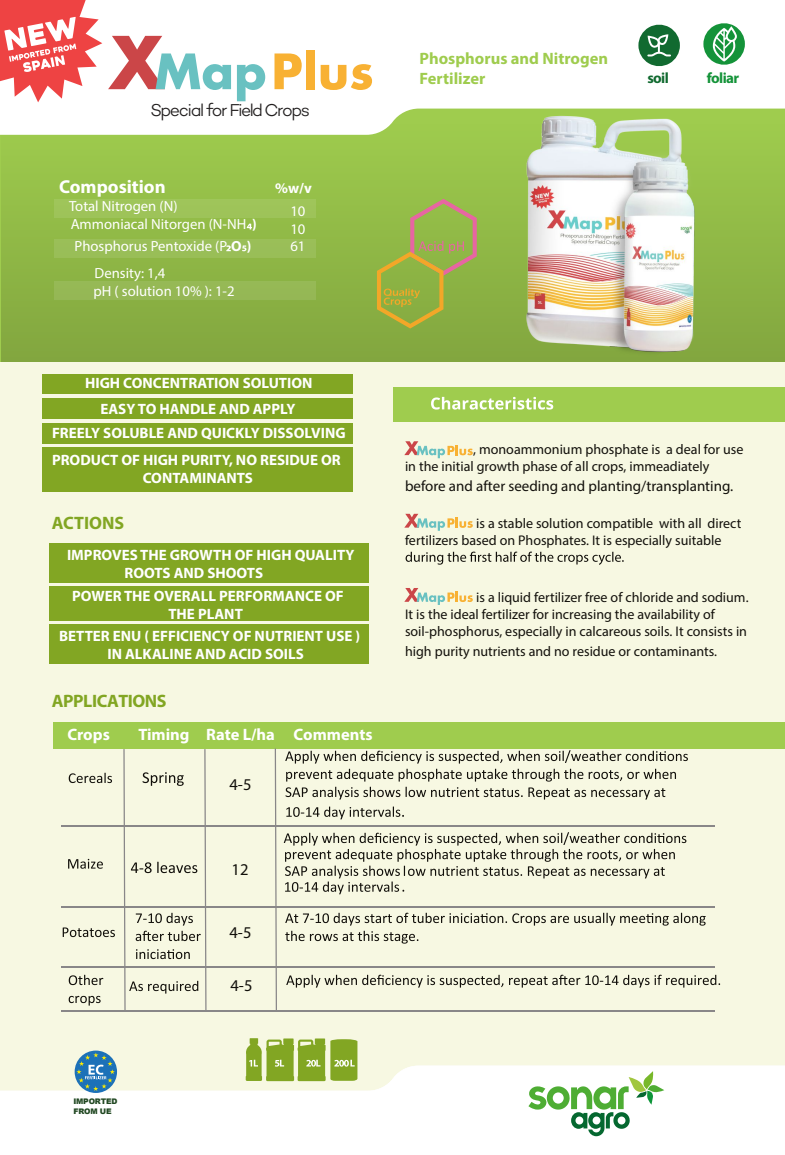
<style>
.page{position:relative;width:785px;height:1155px;background:#f7f8e2}
.page>*{position:absolute;margin:0;border:0;box-sizing:border-box;transform-origin:0 0}
.t1{font:700 18.75px "Myriad Pro";color:#fff}
.t2{font:700 18px "Myriad Pro";letter-spacing:-.025em;color:#82a623}
.t3{font:700 18px "Myriad Pro";color:#82a623}
.t4{font:17.55px "Campton Light DEMO";letter-spacing:-.085em;color:#221f1f}
.t5{font:700 16.5px/19.8px "Myriad Pro";color:#9fcc4e}
.t6{font:700 16.5px "Myriad Pro";color:#fff}
.t7{font:16.5px "Myriad Pro";color:#12100b}
.t8{font:700 15px/18px "Myriad Pro";color:#fff;text-align:center}
.t9{font:15px "Myriad Pro";color:#12100b}
.t10{font:700 15px "Myriad Pro";letter-spacing:-.04em;color:#149339}
.t11{font:700 15px "Myriad Pro";color:#116a30}
.t12{font:14.7px/17.7px "Myriad Pro";color:#fff}
.t13{font:700 14.7px "Myriad Pro";color:#fff}
.t14{font:14.1px/16.8px "Myriad Pro";color:#12100b}
.t15{font:900 7.65px/9.1px "Arial";letter-spacing:-.025em;color:#214822}
.s1{font-weight:700}
</style>
<div class="page">
<div style="left:2px;top:125px;width:783px;height:237px;background:linear-gradient(to bottom,#9ecb4d,#82a63f)"></div>
<svg style="left:0;top:0;width:785px;height:135px;background:#f7fbf2"></svg>
<svg style="left:0;top:1065px;width:785px;height:90px;background:#fdfefb"></svg>
<svg style="left:528px;top:1071px;width:136px;height:65px;background:#c9e3c6"></svg>
<div style="left:54px;top:722px;width:731px;height:26px;background:#9fcc4e"></div>
<div style="left:393px;top:387px;width:392px;height:35px;background:#9fcc4e"></div>
<svg style="left:431px;top:397px;width:122px;height:13px"></svg>
<svg style="left:246px;top:1038px;width:111px;height:43px"></svg>
<svg style="left:285px;top:750px;width:403px;height:50px"></svg>
<svg style="left:286px;top:806px;width:118px;height:13px"></svg>
<svg style="left:284px;top:832px;width:402px;height:62px"></svg>
<svg style="left:377px;top:199px;width:100px;height:129px;background:#9cae48"></svg>
<svg style="left:68px;top:859px;width:35px;height:10px"></svg>
<svg style="left:63px;top:927px;width:52px;height:10px"></svg>
<svg style="left:285px;top:913px;width:421px;height:31px"></svg>
<svg style="left:69px;top:975px;width:34px;height:10px"></svg>
<svg style="left:69px;top:996px;width:32px;height:10px"></svg>
<svg style="left:286px;top:975px;width:434px;height:13px"></svg>
<svg style="left:69px;top:773px;width:43px;height:10px"></svg>
<hr style="left:61px;top:825px;width:654px;height:1px;background:#898788">
<hr style="left:61px;top:906px;width:654px;height:1px;background:#898788">
<hr style="left:61px;top:966px;width:654px;height:1px;background:#898788">
<hr style="left:61px;top:1010px;width:654px;height:1px;background:#898788">
<svg style="left:123px;top:749px;width:84px;height:261px"></svg>
<svg style="left:275px;top:748px;width:2px;height:262px"></svg>
<svg style="left:406px;top:552px;width:218px;height:13px"></svg>
<div style="left:50px;top:543px;width:319px;height:40px;background:#82a623"></div>
<div style="left:50px;top:624px;width:319px;height:40px;background:#82a623"></div>
<div style="left:43px;top:374px;width:310px;height:20px;background:#82a623"></div>
<div style="left:43px;top:424px;width:310px;height:20px;background:#82a623"></div>
<svg style="left:703px;top:22px;width:42px;height:44px;background:#78c18d"></svg>
<svg style="left:638px;top:24px;width:42px;height:43px;background:#649d78"></svg>
<div style="left:43px;top:399px;width:310px;height:20px;background:#82a623"></div>
<div style="left:43px;top:448px;width:310px;height:44px;background:#82a623"></div>
<div style="left:50px;top:586px;width:319px;height:35px;background:#82a623"></div>
<svg style="left:108px;top:36px;width:123px;height:54px;background:#d0c6c7"></svg>
<svg style="left:237px;top:64px;width:28px;height:37px"></svg>
<svg style="left:274px;top:53px;width:28px;height:36px"></svg>
<div style="left:306px;top:50px;width:9px;height:39px;background:#f8b133"></div>
<svg style="left:321px;top:64px;width:51px;height:26px"></svg>
<svg style="left:404px;top:441px;width:69px;height:17px"></svg>
<svg style="left:404px;top:514px;width:69px;height:17px"></svg>
<svg style="left:404px;top:588px;width:69px;height:17px"></svg>
<img style="left:513px;top:107px;width:186px;height:253px">
<svg style="left:75px;top:1050px;width:42px;height:43px"></svg>
<svg style="left:76px;top:1052px;width:39px;height:39px;background:#5593b7"></svg>
<div style="left:55px;top:199px;width:261px;height:19px;background:#9ec459"></div>
<div style="left:55px;top:239px;width:261px;height:19px;background:#99be58"></div>
<div style="left:55px;top:281px;width:261px;height:19px;background:#95b855"></div>
<svg style="left:0;top:0;width:102px;height:102px;background:#f48c8c"></svg>
<svg style="left:247px;top:224px;width:5px;height:5px"></svg>
<svg style="left:226px;top:245px;width:5px;height:6px"></svg>
<svg style="left:242px;top:245px;width:4px;height:6px"></svg>
<p class="t4" style="left:150px;top:100px;width:161px">Special for Field Crops</p>
<h1 class="t1" style="left:59px;top:174px;width:108px">Composition</h1>
<p class="t13" style="left:275px;top:178px;width:38px">%w/v</p>
<p class="t12" style="left:69px;top:196px;width:189px;line-height:18.8px">Total Nitrogen (N)<br>Ammoniacal Nitorgen (N-NH <span class="s1">)</span></p>
<p class="t12" style="left:95px;top:264px;width:72px">Density: 1,4</p>
<p class="t12" style="left:290px;top:202px;width:17px;text-align:justify">10<br>10<br>61</p>
<p class="t12" style="left:75px;top:237px;width:178px">Phosphorus Pentoxide (P <span class="s1">O )</span></p>
<p class="t12" style="left:93px;top:282px;width:143px">pH ( solution 10% ): 1-2</p>
<p class="t8" style="left:85px;top:374px;width:229px">HIGH CONCENTRATION SOLUTION</p>
<p class="t8" style="left:100px;top:399px;width:197px">EASY TO HANDLE AND APPLY</p>
<p class="t8" style="left:52px;top:423px;width:295px">FREELY SOLUBLE AND QUICKLY DISSOLVING</p>
<p class="t8" style="left:52px;top:450px;width:290px">PRODUCT OF HIGH PURITY, NO RESIDUE OR<br>CONTAMINANTS</p>
<p class="t3" style="left:52px;top:511px;width:74px">ACTIONS</p>
<p class="t8" style="left:125px;top:545px;width:231px;text-align:left;text-indent:-58px">IMPROVES THE GROWTH OF HIGH QUALITY<br>ROOTS AND SHOOTS</p>
<p class="t8" style="left:72px;top:586px;width:273px">POWER THE OVERALL PERFORMANCE OF<br>THE PLANT</p>
<p class="t8" style="left:59px;top:626px;width:303px">BETTER ENU ( EFFICIENCY OF NUTRIENT USE )<br>IN ALKALINE AND ACID SOILS</p>
<p class="t2" style="left:52px;top:690px;width:116px">APPLICATIONS</p>
<p class="t6" style="left:67px;top:724px;width:44px">Crops</p>
<p class="t6" style="left:138px;top:724px;width:236px">Timing Rate L/ha Comments</p>
<p class="t7" style="left:230px;top:774px;width:23px">4-5</p>
<p class="t7" style="left:232px;top:859px;width:18px">12</p>
<p class="t7" style="left:230px;top:923px;width:23px">4-5</p>
<p class="t7" style="left:231px;top:975px;width:23px">4-5</p>
<p class="t5" style="left:419px;top:48px;width:190px">Phosphorus and Nitrogen<br>Fertilizer</p>
<p class="t11" style="left:647px;top:68px;width:23px">soil</p>
<p class="t10" style="left:707px;top:68px;width:34px">foliar</p>
<p class="t14" style="left:405px;top:441px;width:340px;text-indent:68px">, monoammonium phosphate is a deal for use in the initial growth phase of all crops, immeadiately</p>
<p class="t9" style="left:405px;top:476px;width:330px">before and after seeding and planting/transplanting.</p>
<p class="t14" style="left:405px;top:515px;width:338px;text-indent:71px">is a stable solution compatible with all direct fertilizers based on Phosphates. It is especially suitable</p>
<p class="t14" style="left:405px;top:589px;width:345px;text-indent:71px">is a liquid fertilizer free of chloride and sodium.<br>It is the ideal fertilizer for increasing the availability of soil-phosphorus, especially in calcareous soils. It consists in</p>
<p class="t14" style="left:405px;top:643px;width:314px">high purity nutrients and no residue or contaminants.</p>
<p class="t15" style="left:73px;top:1097px;width:45px">IMPORTED<br>FROM UE</p>
</div>
